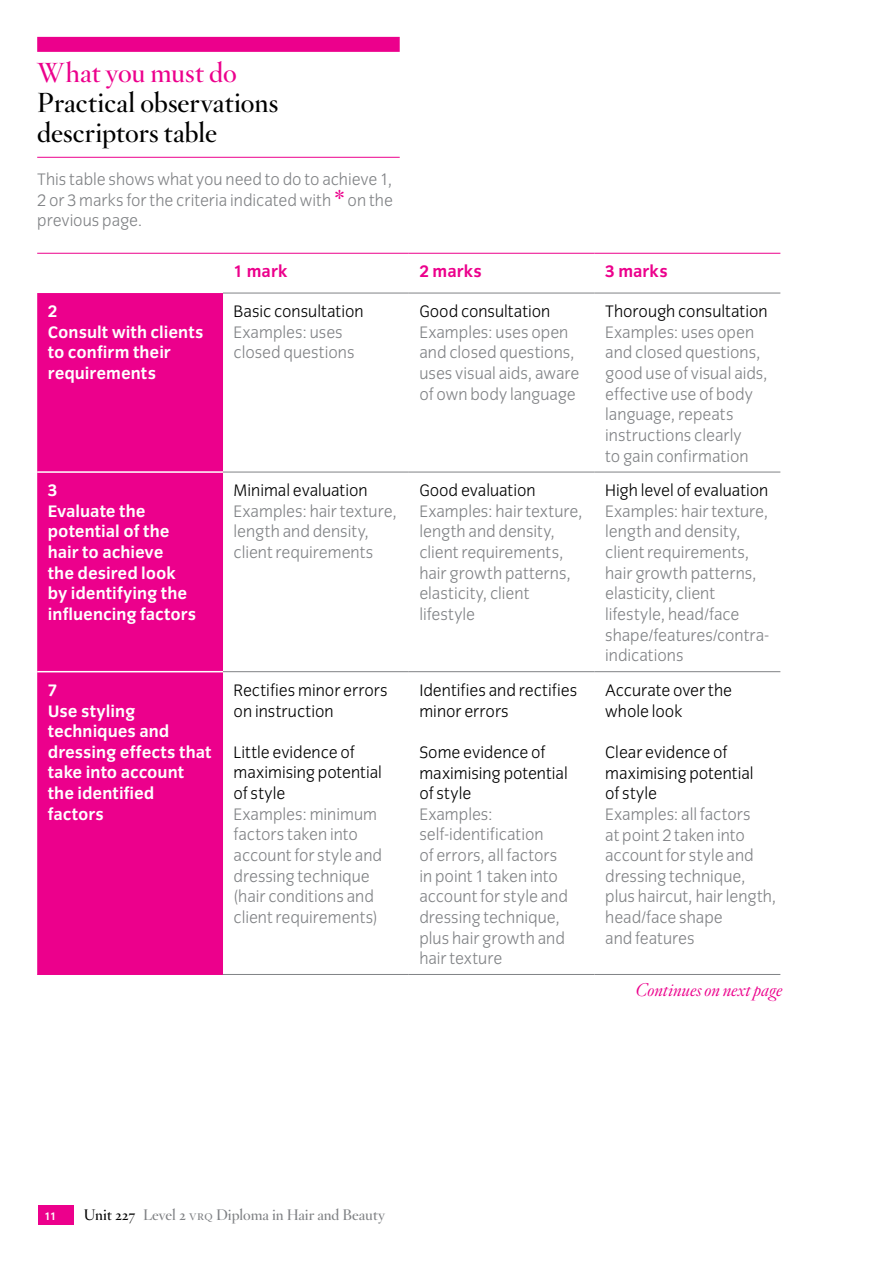
<style>
.page{position:relative;width:893px;height:1263px;background:#fff}
.page>*{position:absolute;margin:0;border:0;box-sizing:border-box;transform-origin:0 0}
.t1{font:27px/30px "Hoefler Titling HTF Sm Roman";letter-spacing:.005em;color:#000}
.t2{font:27px "Hoefler Titling HTF Sm Roman";color:#ec008c}
.t3{font:italic 18px "Hoefler Titling HTF Lt";color:#ec008c}
.t4{font:300 17.25px/20.7px "Congress Sans";color:#808285}
.t5{font:300 17.25px/20.7px "Congress Sans";color:#000}
.t6{font:700 17.25px/20.7px "Congress Sans";color:#fff}
.t7{font:700 17.25px "Congress Sans";color:#ec008c}
.t8{font:15px "Hoefler Titling HTF Sm Roman";color:#808285}
.t9{font:700 11.25px "Congress Sans";color:#fff}
.s1{font-family:"Hoefler Titling HTF Lt Roman";font-weight:400;font-size:37.5px;color:#ec008c}
.s2{color:#000}
.s3{font-family:"Hoefler Titling HTF Lt SC"}
</style>
<div class="page">
<div style="left:38px;top:1205px;width:36px;height:20px;background:#ec008c"></div>
<div style="left:37px;top:37px;width:363px;height:15px;background:#ec008c"></div>
<hr style="left:37px;top:157px;width:363px;height:1px;background:#ec008c">
<svg style="left:37px;top:293px;width:186px;height:681px;background:#ec088f"></svg>
<hr style="left:37px;top:471px;width:186px;height:2px;background:#fff">
<hr style="left:37px;top:671px;width:186px;height:1px;background:#fff">
<hr style="left:223px;top:671px;width:186px;height:1px;background:#808285">
<hr style="left:409px;top:671px;width:186px;height:1px;background:#808285">
<hr style="left:595px;top:671px;width:185px;height:1px;background:#808285">
<hr style="left:37px;top:253px;width:186px;height:1px;background:#ec008c">
<hr style="left:223px;top:253px;width:186px;height:1px;background:#ec008c">
<hr style="left:409px;top:253px;width:186px;height:1px;background:#ec008c">
<hr style="left:595px;top:253px;width:185px;height:1px;background:#ec008c">
<hr style="left:223px;top:293px;width:186px;height:1px;background:#808285">
<hr style="left:409px;top:293px;width:186px;height:1px;background:#808285">
<hr style="left:595px;top:293px;width:185px;height:1px;background:#808285">
<hr style="left:223px;top:472px;width:186px;height:1px;background:#808285">
<hr style="left:409px;top:472px;width:186px;height:1px;background:#808285">
<hr style="left:595px;top:472px;width:185px;height:1px;background:#808285">
<hr style="left:223px;top:974px;width:186px;height:1px;background:#808285">
<hr style="left:409px;top:974px;width:186px;height:1px;background:#808285">
<hr style="left:595px;top:974px;width:185px;height:1px;background:#808285">
<hr style="left:37px;top:974px;width:186px;height:1px;background:#ec008c">
<h1 class="t2" style="left:37px;top:55px;width:201px">What you must do</h1>
<h1 class="t1" style="left:37px;top:87px;width:243px">Practical observations descriptors table</h1>
<p class="t4" style="left:37px;top:169px;width:357px;text-align:justify">This table shows what you need to do to achieve 1, 2 or 3 marks for the criteria indicated with <span class="s1">*</span> on the previous page.</p>
<p class="t7" style="left:234px;top:262px;width:55px">1 mark</p>
<p class="t7" style="left:419px;top:262px;width:64px">2 marks</p>
<p class="t7" style="left:605px;top:262px;width:64px">3 marks</p>
<p class="t6" style="left:48px;top:301px;width:157px">2<br>Consult with clients to confirm their requirements</p>
<p class="t5" style="left:234px;top:301px;width:131px">Basic consultation</p>
<p class="t5" style="left:605px;top:301px;width:164px">Thorough consultation</p>
<p class="t4" style="left:605px;top:322px;width:164px">Examples: uses open and closed questions, good use of visual aids, effective use of body language, repeats instructions clearly<br>to gain confirmation</p>
<p class="t5" style="left:419px;top:301px;width:133px">Good consultation</p>
<p class="t4" style="left:419px;top:322px;width:161px">Examples: uses open and closed questions, uses visual aids, aware of own body language</p>
<p class="t4" style="left:234px;top:322px;width:122px">Examples: uses closed questions</p>
<p class="t6" style="left:48px;top:480px;width:150px">3<br>Evaluate the potential of the hair to achieve<br>the desired look by identifying the influencing factors</p>
<p class="t5" style="left:234px;top:480px;width:135px">Minimal evaluation</p>
<p class="t4" style="left:234px;top:501px;width:165px">Examples: hair texture, length and density, client requirements</p>
<p class="t6" style="left:48px;top:680px;width:165px">7<br>Use styling techniques and dressing effects that take into account the identified factors</p>
<p class="t5" style="left:234px;top:680px;width:156px">Rectifies minor errors on instruction</p>
<p class="t5" style="left:234px;top:742px;width:150px">Little evidence of maximising potential of style</p>
<p class="t4" style="left:234px;top:804px;width:150px">Examples: minimum factors taken into account for style and dressing technique (hair conditions and client requirements)</p>
<p class="t5" style="left:419px;top:480px;width:118px">Good evaluation</p>
<p class="t4" style="left:419px;top:501px;width:165px">Examples: hair texture, length and density, client requirements, hair growth patterns, elasticity, client lifestyle</p>
<p class="t5" style="left:419px;top:680px;width:159px">Identifies and rectifies minor errors</p>
<p class="t5" style="left:419px;top:742px;width:150px">Some evidence of maximising potential of style</p>
<p class="t4" style="left:419px;top:804px;width:150px">Examples: self-identification<br>of errors, all factors in point 1 taken into account for style and dressing technique, plus hair growth and hair texture</p>
<p class="t5" style="left:605px;top:480px;width:165px">High level of evaluation</p>
<p class="t4" style="left:605px;top:501px;width:165px">Examples: hair texture, length and density, client requirements, hair growth patterns, elasticity, client lifestyle, head/face shape/features/contra&shy;indications</p>
<p class="t5" style="left:605px;top:680px;width:128px">Accurate over the whole look</p>
<p class="t5" style="left:605px;top:742px;width:150px">Clear evidence of maximising potential of style</p>
<p class="t4" style="left:605px;top:804px;width:173px">Examples: all factors<br>at point 2 taken into account for style and dressing technique, plus haircut, hair length, head/face shape<br>and features</p>
<p class="t3" style="left:636px;top:978px;width:148px">Continues on next page</p>
<p class="t9" style="left:45px;top:1209px;width:13px">11</p>
<p class="t8" style="left:84px;top:1204px;width:303px"><span class="s2">Unit 227</span> Level 2 <span class="s3">vrq</span> Diploma in Hair and Beauty</p>
</div>
